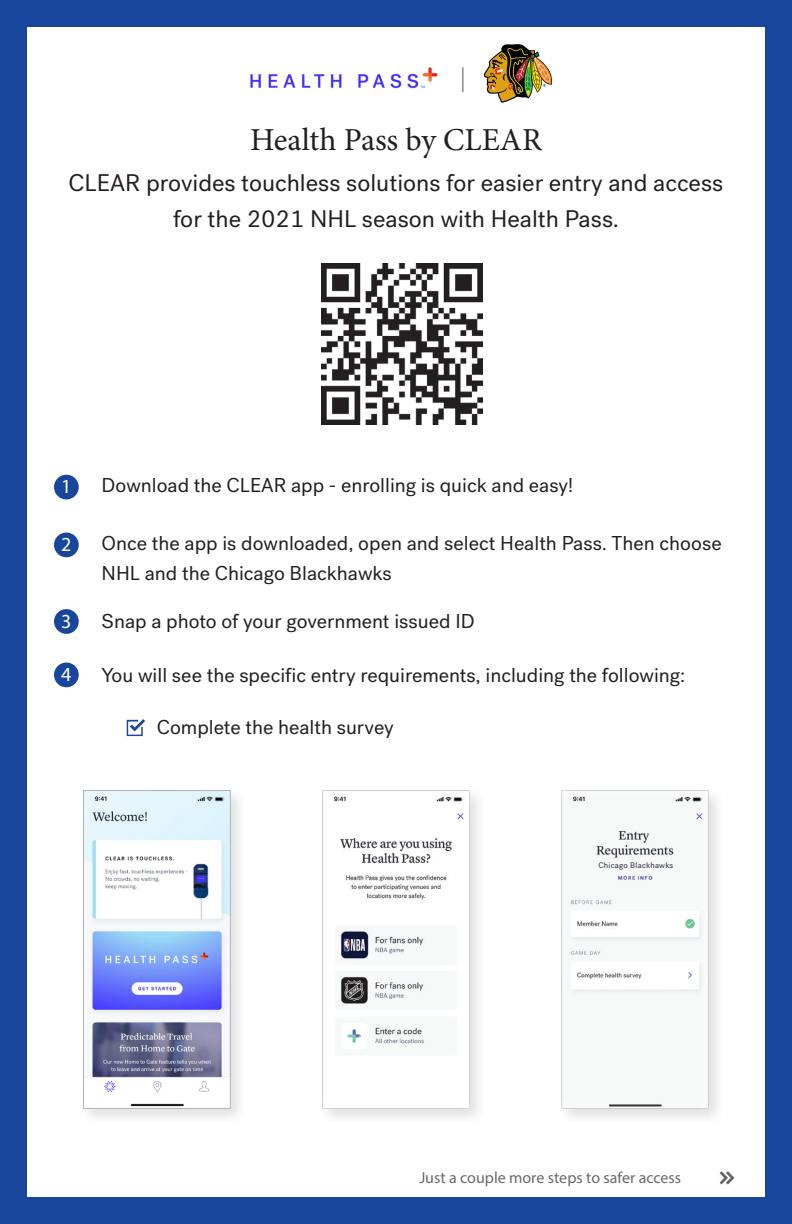
<style>
.page{position:relative;width:792px;height:1224px;background:#18469d}
.page>*{position:absolute;margin:0;border:0;box-sizing:border-box;transform-origin:0 0}
.t1{font:32px "Minion Pro";color:#231f20}
.t2{font:24px/36px "Post Grotesk";color:#231f20;text-align:center}
.t3{font:20px/30px "Post Grotesk";color:#231f20}
.t4{font:20px "Myriad Pro";color:#fff}
.t5{font:16px "Myriad Pro";color:#69696c}
.t6{font:8px "Post Grotesk";letter-spacing:.03em;color:#2a2b35}
</style>
<div class="page">
<div style="left:27px;top:27px;width:738px;height:1170px;background:#fff"></div>
<div style="left:54px;top:475px;width:25px;height:24px;background:#18469d;border-radius:50%"></div>
<div style="left:54px;top:533px;width:25px;height:24px;background:#18469d;border-radius:50%"></div>
<div style="left:54px;top:609px;width:25px;height:25px;background:#18469d;border-radius:50%"></div>
<div style="left:54px;top:663px;width:25px;height:24px;background:#18469d;border-radius:50%"></div>
<div style="left:79px;top:786px;width:169px;height:340px;background:#231f20;opacity:.14"></div>
<img style="left:85px;top:792px;width:144px;height:315px">
<div style="left:83px;top:790px;width:148px;height:319px;border:1px solid #b2b3b7"></div>
<div style="left:318px;top:786px;width:169px;height:340px;background:#231f20;opacity:.14"></div>
<div style="left:319px;top:788px;width:152px;height:322px;background:#fff"></div>
<div style="left:557px;top:786px;width:169px;height:340px;background:#231f20;opacity:.14"></div>
<div style="left:558px;top:788px;width:152px;height:322px;background:#f7f9f9"></div>
<img style="left:322px;top:264px;width:160px;height:160px">
<img style="left:719px;top:1171px;width:16px;height:14px">
<svg style="left:127px;top:719px;width:18px;height:17px"></svg>
<img style="left:250px;top:67px;width:214px;height:26px">
<svg style="left:484px;top:44px;width:68px;height:59px"></svg>
<p class="t1" style="left:250px;top:118px;width:293px">Health Pass by CLEAR</p>
<p class="t2" style="left:69px;top:165px;width:656px">CLEAR provides touchless solutions for easier entry and access for the 2021 NHL season with Health Pass.</p>
<p class="t4" style="left:61px;top:474px;width:12px">1</p>
<p class="t3" style="left:102px;top:471px;width:473px">Download the CLEAR app - enrolling is quick and easy!</p>
<p class="t3" style="left:102px;top:528px;width:622px">Once the app is downloaded, open and select Health Pass. Then choose<br>NHL and the Chicago Blackhawks</p>
<p class="t4" style="left:61px;top:532px;width:12px">2</p>
<p class="t4" style="left:61px;top:609px;width:12px">3</p>
<p class="t3" style="left:102px;top:607px;width:375px">Snap a photo of your government issued ID</p>
<p class="t4" style="left:61px;top:662px;width:12px">4</p>
<p class="t3" style="left:102px;top:660px;width:585px">You will see the specific entry requirements, including the following:</p>
<p class="t3" style="left:157px;top:712px;width:239px">Complete the health survey</p>
<p class="t6" style="left:598px;top:861px;width:76px">Chicago Blackhawks</p>
<p class="t5" style="left:419px;top:1168px;width:263px">Just a couple more steps to safer access</p>
</div>
